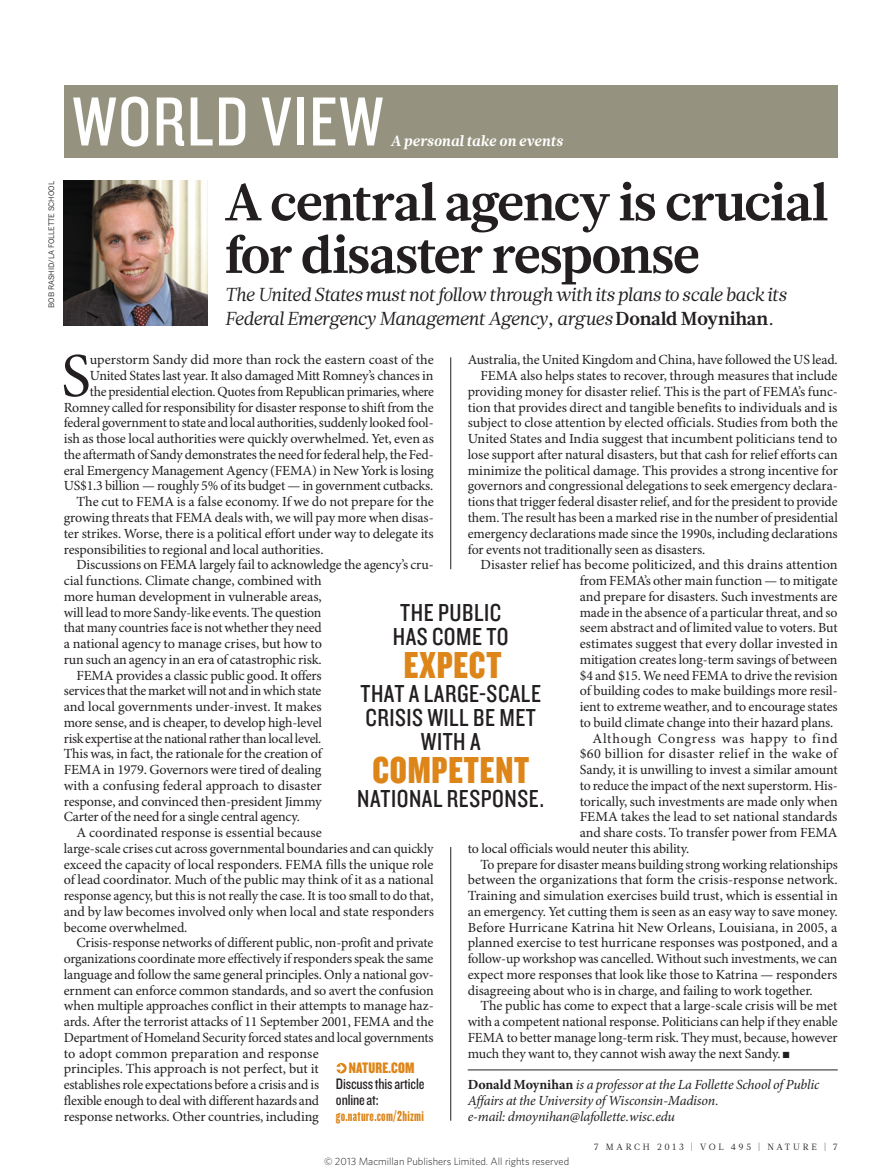
<style>
.page{position:relative;width:893px;height:1174px;background:#fff}
.page>*{position:absolute;margin:0;border:0;box-sizing:border-box;transform-origin:0 0}
.SECTION_HEADING_BOXE{font:72px "Knockout 29 Junior Ltweight";letter-spacing:.02em;color:#fff}
.BODY_DROP_CAP{font:62.4px "Minion Pro";color:#231f20}
.WORLD_VIEW_HEAD_35{font:700 52.5px/52.5px "Glosa Math";letter-spacing:-.02em;color:#231f20}
.PULL_QUOTE_ALT{font:39px "Knockout 69 Full Liteweight";letter-spacing:.02em;color:#dd8519}
.PULL_QUOTE_ALT-2{font:25.5px/24px "Knockout 29 Junior Ltweight";letter-spacing:.02em;color:#231f20}
.EDITORIAL_INTRO{font:italic 18.75px/23.7px "Glosa Math";letter-spacing:-.01em;color:#231f20}
.WEB_BOX_TEXT{font:15.75px/15.8px "Knockout 29 Junior Ltweight";letter-spacing:-.01em;color:#231f20}
.WEB_BOX_NATURE{font:15.75px "Knockout 69 Full Liteweight";letter-spacing:.01em;color:#dd8519}
.t1{font:italic 700 15px "Glosa Math";letter-spacing:.005em;color:#fff}
.WEB_BOX_URL{font:15px "Knockout 68 Full Featherwt";letter-spacing:.02em;color:#dd8519}
.BODY_INDENT{font:13.95px/15.8px "Minion Pro";letter-spacing:-.01em;color:#231f20;text-align:justify}
.BODY_DROP_CAP-2{font:13.95px/15.8px "Minion Pro";letter-spacing:-.015em;color:#231f20;text-align:right}
.AUTHOR_DETAILS{font:italic 13.95px/15.8px "Minion Pro";letter-spacing:-.015em;color:#231f20}
.BODY_INDENT-2{font:13.95px "Minion Pro";letter-spacing:.02em;color:#231f20}
.EMAIL{font:italic 13.95px "Minion Pro";letter-spacing:-.01em;color:#231f20}
.BODY_INDENT-3{font:13.95px "Minion Pro";letter-spacing:.045em;color:#231f20}
.t2{font:300 10.5px "Whitney";color:#231f20}
.t3{font:9px "Glosa Math";letter-spacing:.3em;color:#231f20}
.PIC_CREDIT{font:7.5px "News Gothic MTOT";color:#231f20}
.s1{font-weight:700;font-style:normal}
</style>
<div class="page">
<img style="left:64px;top:181px;width:144px;height:144px">
<hr style="left:468px;top:1069px;width:370px;height:1px;background:#231f20">
<svg style="left:336px;top:1063px;width:11px;height:10px"></svg>
<svg style="left:336px;top:1063px;width:9px;height:9px"></svg>
<div style="left:64px;top:85px;width:774px;height:72px;background:#95937f"></div>
<hr style="left:450px;top:847px;width:1px;height:273px;background:#231f20">
<hr style="left:450px;top:357px;width:1px;height:212px;background:#231f20">
<p class="SECTION_HEADING_BOXE" style="left:72px;top:75px;width:313px">WORLD VIEW</p>
<p class="t1" style="left:390px;top:130px;width:174px">A personal take on events</p>
<p class="PIC_CREDIT" style="left:47px;top:308px;width:128px;rotate:-90deg">BOB RASHID/LA FOLLETTE SCHOOL</p>
<p class="WORLD_VIEW_HEAD_35" style="left:225px;top:177px;width:604px">A central agency is crucial for disaster response</p>
<p class="EDITORIAL_INTRO" style="left:225px;top:283px;width:563px">The United States must not follow through with its plans to scale back its<br>Federal Emergency Management Agency, argues <span class="s1">Donald Moynihan</span>.</p>
<p class="BODY_DROP_CAP" style="left:61px;top:339px;width:31px">S</p>
<p class="BODY_DROP_CAP-2" style="left:64px;top:353px;width:372px">uperstorm Sandy did more than rock the eastern coast of the United States last year. It also damaged Mitt Romney’s chances in<br>the presidential election. Quotes from Republican primaries, where Romney called for responsibility for disaster response to shift from the federal government to state and local authorities, suddenly looked fool&shy;ish as those local authorities were quickly overwhelmed. Yet, even as the aftermath of Sandy demonstrates the need for federal help, the Fed&shy;eral Emergency Management Agency (FEMA) in New York is losing US$1.3 billion — roughly 5% of its budget — in government cutbacks.</p>
<p class="BODY_INDENT" style="left:64px;top:494px;width:372px;text-indent:13px">The cut to FEMA is a false economy. If we do not prepare for the growing threats that FEMA deals with, we will pay more when disas&shy;ter strikes. Worse, there is a political effort under way to delegate its responsibilities to regional and local authorities.</p>
<p class="BODY_INDENT" style="left:64px;top:557px;width:371px;text-align:left;text-indent:13px">Discussions on FEMA largely fail to acknowledge the agency’s cru&shy;cial functions. Climate change, combined with<br>more human development in vulnerable areas,<br>will lead to more Sandy-like events. The question<br>that many countries face is not whether they need<br>a national agency to manage crises, but how to<br>run such an agency in an era of catastrophic risk.</p>
<p class="BODY_INDENT" style="left:64px;top:668px;width:260px;text-indent:13px">FEMA provides a classic public good. It offers services that the market will not and in which state and local governments under-invest. It makes more sense, and is cheaper, to develop high-level risk expertise at the national rather than local level.<br>This was, in fact, the rationale for the creation of FEMA in 1979. Governors were tired of dealing with a confusing federal approach to disaster response, and convinced then-president Jimmy Carter of the need for a single central agency.</p>
<p class="BODY_INDENT" style="left:64px;top:825px;width:372px;text-align:left;text-indent:13px">A coordinated response is essential because<br>large-scale crises cut across governmental boundaries and can quickly exceed the capacity of local responders. FEMA fills the unique role of lead coordinator. Much of the public may think of it as a national response agency, but this is not really the case. It is too small to do that, and by law becomes involved only when local and state responders become overwhelmed.</p>
<p class="BODY_INDENT" style="left:64px;top:935px;width:372px;text-align:left;text-indent:13px">Crisis-response networks of different public, non-profit and private organizations coordinate more effectively if responders speak the same language and follow the same general principles. Only a national gov&shy;ernment can enforce common standards, and so avert the confusion when multiple approaches conflict in their attempts to manage haz&shy;ards. After the terrorist attacks of 11 September 2001, FEMA and the Department of Homeland Security forced states and local governments to adopt common preparation and response<br>principles. This approach is not perfect, but it<br>establishes role expectations before a crisis and is<br>flexible enough to deal with different hazards and<br>response networks. Other countries, including</p>
<p class="BODY_INDENT" style="left:468px;top:353px;width:371px">Australia, the United Kingdom and China, have followed the US lead.</p>
<p class="BODY_INDENT" style="left:468px;top:368px;width:372px;text-indent:13px">FEMA also helps states to recover, through measures that include providing money for disaster relief. This is the part of FEMA’s func&shy;tion that provides direct and tangible benefits to individuals and is subject to close attention by elected officials. Studies from both the United States and India suggest that incumbent politicians tend to lose support after natural disasters, but that cash for relief efforts can minimize the political damage. This provides a strong incentive for governors and congressional delegations to seek emergency declara&shy;tions that trigger federal disaster relief, and for the president to provide them. The result has been a marked rise in the number of presidential emergency declarations made since the 1990s, including declarations for events not traditionally seen as disasters.</p>
<p class="BODY_INDENT" style="left:580px;top:557px;width:260px;text-indent:-99px">Disaster relief has become politicized, and this drains attention from FEMA’s other main function — to mitigate and prepare for disasters. Such investments are made in the absence of a particular threat, and so seem abstract and of limited value to voters. But estimates suggest that every dollar invested in mitigation creates long-term savings of between $4 and $15. We need FEMA to drive the revision of building codes to make buildings more resil&shy;ient to extreme weather, and to encourage states to build climate change into their hazard plans.</p>
<p class="BODY_INDENT-3" style="left:592px;top:729px;width:247px">Although Congress was happy to find</p>
<p class="BODY_INDENT-2" style="left:580px;top:745px;width:259px">$60 billion for disaster relief in the wake of</p>
<p class="BODY_INDENT" style="left:580px;top:762px;width:259px">Sandy, it is unwilling to invest a similar amount</p>
<p class="BODY_INDENT" style="left:580px;top:778px;width:259px">to reduce the impact of the next superstorm. His-</p>
<p class="BODY_INDENT" style="left:580px;top:794px;width:259px">torically, such investments are made only when</p>
<p class="BODY_INDENT" style="left:580px;top:809px;width:259px">FEMA takes the lead to set national standards</p>
<p class="BODY_INDENT" style="left:580px;top:825px;width:259px">and share costs. To transfer power from FEMA</p>
<p class="BODY_INDENT" style="left:468px;top:841px;width:223px">to local officials would neuter this ability.</p>
<p class="BODY_INDENT" style="left:468px;top:857px;width:372px;text-indent:13px">To prepare for disaster means building strong working relationships between the organizations that form the crisis-response network.<br>Training and simulation exercises build trust, which is essential in an emergency. Yet cutting them is seen as an easy way to save money.<br>Before Hurricane Katrina hit New Orleans, Louisiana, in 2005, a planned exercise to test hurricane responses was postponed, and a follow-up workshop was cancelled. Without such investments, we can expect more responses that look like those to Katrina — responders disagreeing about who is in charge, and failing to work together.</p>
<p class="BODY_INDENT" style="left:468px;top:998px;width:372px;text-indent:13px">The public has come to expect that a large-scale crisis will be met with a competent national response. Politicians can help if they enable FEMA to better manage long-term risk. They must, because, however much they want to, they cannot wish away the next Sandy. ■</p>
<p class="AUTHOR_DETAILS" style="left:468px;top:1077px;width:353px"><span class="s1">Donald Moynihan</span> is a professor at the La Follette School of Public<br>Affairs at the University of Wisconsin-Madison.</p>
<p class="EMAIL" style="left:468px;top:1107px;width:209px">e-mail: dmoynihan@lafollette.wisc.edu</p>
<p class="PULL_QUOTE_ALT-2" style="left:393px;top:599px;width:117px">THE PUBLIC<br>HAS COME TO</p>
<p class="PULL_QUOTE_ALT" style="left:404px;top:641px;width:99px">EXPECT</p>
<p class="PULL_QUOTE_ALT-2" style="left:360px;top:680px;width:182px;text-align:center">THAT A LARGE-SCALE<br>CRISIS WILL BE MET<br>WITH A</p>
<p class="PULL_QUOTE_ALT" style="left:372px;top:746px;width:158px">COMPETENT</p>
<p class="PULL_QUOTE_ALT-2" style="left:357px;top:785px;width:188px">NATIONAL RESPONSE.</p>
<p class="WEB_BOX_NATURE" style="left:349px;top:1058px;width:67px">NATURE.COM</p>
<p class="WEB_BOX_TEXT" style="left:336px;top:1075px;width:90px">Discuss this article online at:</p>
<p class="WEB_BOX_URL" style="left:336px;top:1106px;width:89px">go.nature.com/2hizmi</p>
<p class="t2" style="left:324px;top:1154px;width:247px">© 2013 Macmillan Publishers Limited. All rights reserved</p>
<p class="t3" style="left:594px;top:1141px;width:245px">7 MARCH 2013 | VOL 495 | NATURE | 7</p>
</div>
